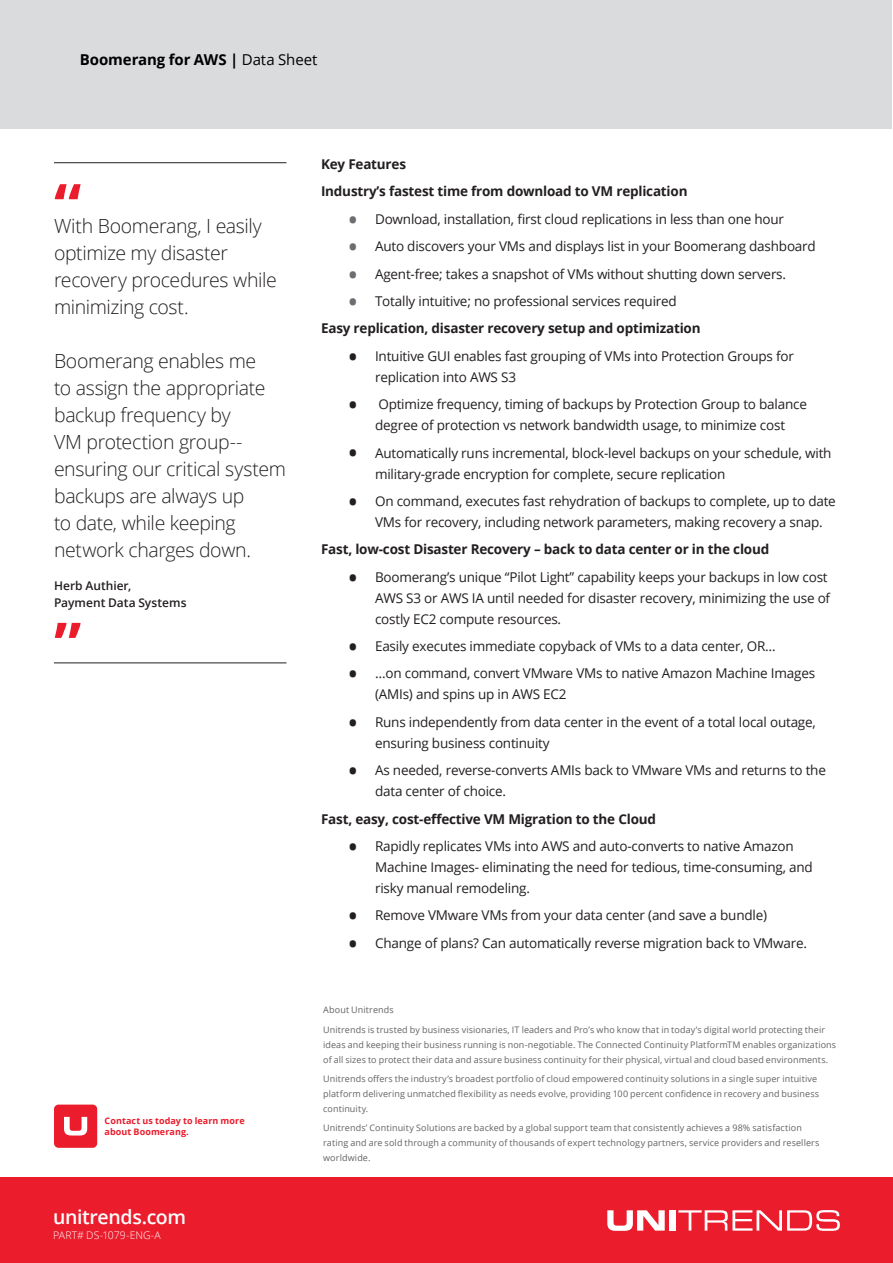
<style>
.page{position:relative;width:893px;height:1263px;background:#fff}
.page>*{position:absolute;margin:0;border:0;box-sizing:border-box;transform-origin:0 0}
.t1{font:700 61.5px "Open Sans";color:#eb1c2c}
.t2{font:300 19.5px/27px "Open Sans";letter-spacing:-.02em;color:#231f20}
.t3{font:600 19.5px "Open Sans";letter-spacing:-.02em;color:#fff}
.Kicker{font:700 15px "Open Sans";letter-spacing:-.01em;color:#000001}
.Body_Copy{font:13.5px/21px "Open Sans";letter-spacing:-.015em;color:#231f20}
.Body_Copy-2{font:700 13.5px "Open Sans";letter-spacing:-.015em;color:#231f20}
.Attribution{font:600 12px "Open Sans";color:#231f20}
.t4{font:300 10.5px "Open Sans";letter-spacing:-.005em;color:#fff}
.Unitrends_Text{font:9px/15px "Open Sans";letter-spacing:.01em;color:#636366}
.CTA{font:700 9px "Open Sans";letter-spacing:.01em;color:#eb1c2c}
.s1{font-weight:400}
.s2{font-weight:600;font-size:25.5px;color:#6c6d70}
.s3{font-weight:600;font-size:25.5px}
</style>
<div class="page">
<div style="left:0;top:1178px;width:893px;height:85px;background:#eb1c2c"></div>
<div style="left:0;top:0;width:891px;height:129px;background:#d9dbdd"></div>
<svg style="left:607px;top:1210px;width:58px;height:21px"></svg>
<div style="left:669px;top:1210px;width:6px;height:20px;background:#fff"></div>
<svg style="left:678px;top:1210px;width:162px;height:21px"></svg>
<div style="left:54px;top:1104px;width:43px;height:44px;background:#eb1c2c;border-radius:5px"></div>
<svg style="left:64px;top:1117px;width:23px;height:18px"></svg>
<hr style="left:54px;top:162px;width:232px;height:1px;background:#231f20">
<hr style="left:54px;top:662px;width:232px;height:1px;background:#231f20">
<p class="Kicker" style="left:80px;top:49px;width:239px">Boomerang for AWS | <span class="s1">Data Sheet</span></p>
<p class="t1" style="left:54px;top:162px;width:29px">“</p>
<p class="t2" style="left:54px;top:212px;width:224px">With Boomerang, I easily optimize my disaster recovery procedures while minimizing cost.</p>
<p class="t2" style="left:54px;top:347px;width:234px">Boomerang enables me<br>to assign the appropriate backup frequency by<br>VM protection group-- ensuring our critical system backups are always up<br>to date, while keeping network charges down.</p>
<p class="Attribution" style="left:54px;top:578px;width:79px">Herb Authier,</p>
<p class="Attribution" style="left:54px;top:594px;width:134px">Payment Data Systems</p>
<p class="t1" style="left:54px;top:601px;width:29px">”</p>
<p class="CTA" style="left:105px;top:1115px;width:142px">Contact us today to learn more</p>
<p class="CTA" style="left:105px;top:1125px;width:86px">about Boomerang.</p>
<p class="t3" style="left:53px;top:1203px;width:134px">unitrends.com</p>
<p class="t4" style="left:53px;top:1228px;width:109px">PART# DS-1079-ENG-A</p>
<p class="Body_Copy-2" style="left:321px;top:155px;width:86px">Key Features</p>
<p class="Body_Copy-2" style="left:321px;top:182px;width:368px">Industry’s fastest time from download to VM replication</p>
<p class="Body_Copy" style="left:348px;top:208px;width:438px"><span class="s2">•</span> Download, installation, first cloud replications in less than one hour</p>
<p class="Body_Copy" style="left:348px;top:235px;width:469px"><span class="s2">•</span> Auto discovers your VMs and displays list in your Boomerang dashboard</p>
<p class="Body_Copy" style="left:348px;top:263px;width:440px"><span class="s2">•</span> Agent-free; takes a snapshot of VMs without shutting down servers.</p>
<p class="Body_Copy" style="left:348px;top:290px;width:330px"><span class="s2">•</span> Totally intuitive; no professional services required</p>
<p class="Body_Copy-2" style="left:321px;top:319px;width:381px">Easy replication, disaster recovery setup and optimization</p>
<p class="Body_Copy" style="left:375px;top:345px;width:420px;text-indent:-27px"><span class="s3">•</span> Intuitive GUI enables fast grouping of VMs into Protection Groups for replication into AWS S3</p>
<p class="Body_Copy" style="left:348px;top:393px;width:460px;text-align:center"><span class="s3">•</span> Optimize frequency, timing of backups by Protection Group to balance degree of protection vs network bandwidth usage, to minimize cost</p>
<p class="Body_Copy" style="left:375px;top:442px;width:458px;text-indent:-27px"><span class="s3">•</span> Automatically runs incremental, block-level backups on your schedule, with military-grade encryption for complete, secure replication</p>
<p class="Body_Copy" style="left:375px;top:490px;width:462px;text-indent:-27px"><span class="s3">•</span> On command, executes fast rehydration of backups to complete, up to date<br>VMs for recovery, including network parameters, making recovery a snap.</p>
<p class="Body_Copy-2" style="left:321px;top:540px;width:450px">Fast, low-cost Disaster Recovery – back to data center or in the cloud</p>
<p class="Body_Copy" style="left:375px;top:566px;width:457px;text-indent:-27px"><span class="s3">•</span> Boomerang’s unique “Pilot Light” capability keeps your backups in low cost<br>AWS S3 or AWS IA until needed for disaster recovery, minimizing the use of costly EC2 compute resources.</p>
<p class="Body_Copy" style="left:348px;top:635px;width:429px"><span class="s3">•</span> Easily executes immediate copyback of VMs to a data center, OR…</p>
<p class="Body_Copy" style="left:375px;top:663px;width:442px;text-indent:-27px"><span class="s3">•</span> …on command, convert VMware VMs to native Amazon Machine Images (AMIs) and spins up in AWS EC2</p>
<p class="Body_Copy" style="left:375px;top:711px;width:442px;text-indent:-27px"><span class="s3">•</span> Runs independently from data center in the event of a total local outage, ensuring business continuity</p>
<p class="Body_Copy" style="left:375px;top:759px;width:452px;text-indent:-27px"><span class="s3">•</span> As needed, reverse-converts AMIs back to VMware VMs and returns to the data center of choice.</p>
<p class="Body_Copy-2" style="left:321px;top:809px;width:337px">Fast, easy, cost-effective VM Migration to the Cloud</p>
<p class="Body_Copy" style="left:375px;top:835px;width:439px;text-indent:-27px"><span class="s3">•</span> Rapidly replicates VMs into AWS and auto-converts to native Amazon<br>Machine Images- eliminating the need for tedious, time-consuming, and risky manual remodeling.</p>
<p class="Body_Copy" style="left:348px;top:905px;width:420px"><span class="s3">•</span> Remove VMware VMs from your data center (and save a bundle)</p>
<p class="Body_Copy" style="left:348px;top:932px;width:460px"><span class="s3">•</span> Change of plans? Can automatically reverse migration back to VMware.</p>
<p class="Unitrends_Text" style="left:323px;top:1002px;width:72px">About Unitrends</p>
<p class="Unitrends_Text" style="left:323px;top:1021px;width:514px">Unitrends is trusted by business visionaries, IT leaders and Pro’s who know that in today’s digital world protecting their ideas and keeping their business running is non-negotiable. The Connected Continuity PlatformTM enables organizations of all sizes to protect their data and assure business continuity for their physical, virtual and cloud based environments.</p>
<p class="Unitrends_Text" style="left:323px;top:1071px;width:497px">Unitrends offers the industry’s broadest portfolio of cloud empowered continuity solutions in a single super intuitive platform delivering unmatched flexibility as needs evolve, providing 100 percent confidence in recovery and business continuity.</p>
<p class="Unitrends_Text" style="left:323px;top:1120px;width:498px">Unitrends’ Continuity Solutions are backed by a global support team that consistently achieves a 98% satisfaction rating and are sold through a community of thousands of expert technology partners, service providers and resellers worldwide.</p>
</div>
